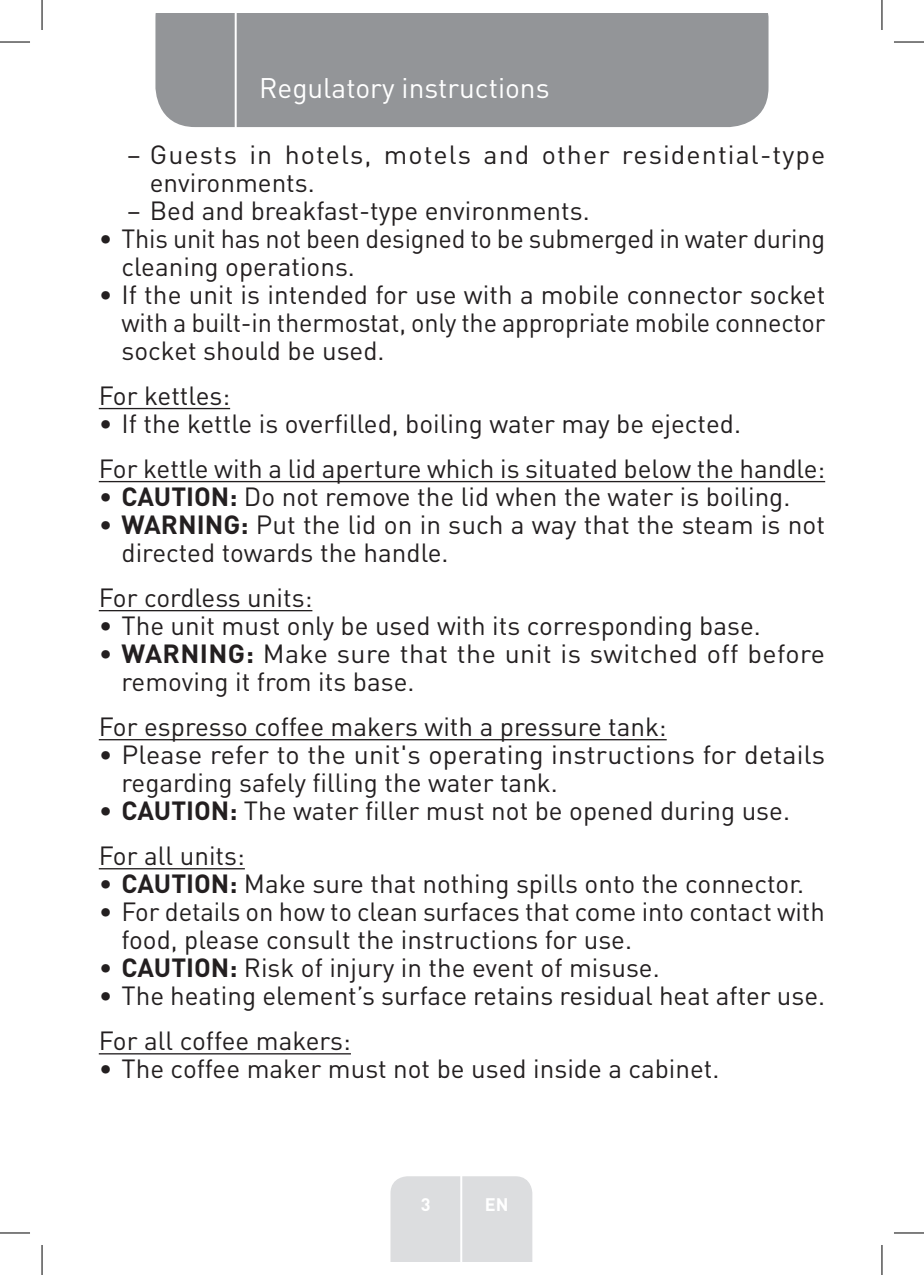
<style>
.page{position:relative;width:924px;height:1275px;background:#fff}
.page>*{position:absolute;margin:0;border:0;box-sizing:border-box;transform-origin:0 0}
.t1{font:28px "DIN Pro";color:#fff}
.Large_Text__3_2_mm{font:26px/28px "DIN Pro";color:#231f20}
.Large_Text__3_2_mm-2{font:26px/28px "DIN Pro";letter-spacing:.04em;color:#231f20}
.t2{font:700 18px "DIN Pro";color:#fff}
.s1{font-weight:700}
</style>
<div class="page">
<div style="left:155px;top:14px;width:613px;height:113px;background:#939598"></div>
<div style="left:390px;top:1176px;width:142px;height:85px;background:#dcdddf"></div>
<hr style="left:460px;top:1153px;width:2px;height:108px;background:#fff">
<hr style="left:234px;top:14px;width:2px;height:116px;background:#fff">
<hr style="left:99px;top:408px;width:131px;height:1px;background:#231f20">
<hr style="left:99px;top:481px;width:725px;height:1px;background:#231f20">
<hr style="left:99px;top:610px;width:213px;height:1px;background:#231f20">
<hr style="left:99px;top:739px;width:567px;height:1px;background:#231f20">
<hr style="left:99px;top:868px;width:146px;height:1px;background:#231f20">
<hr style="left:99px;top:1053px;width:252px;height:1px;background:#231f20">
<hr style="left:0;top:42px;width:30px;height:1px;background:#000">
<hr style="left:893px;top:42px;width:30px;height:1px;background:#000">
<hr style="left:0;top:1232px;width:30px;height:1px;background:#000">
<hr style="left:893px;top:1232px;width:30px;height:1px;background:#000">
<hr style="left:42px;top:0;width:1px;height:30px;background:#000">
<hr style="left:42px;top:1245px;width:1px;height:30px;background:#000">
<hr style="left:881px;top:0;width:1px;height:30px;background:#000">
<hr style="left:881px;top:1245px;width:1px;height:30px;background:#000">
<p class="t1" style="left:259px;top:69px;width:292px">Regulatory instructions</p>
<p class="Large_Text__3_2_mm-2" style="left:150px;top:139px;width:676px;text-indent:-23px">– Guests in hotels, motels and other residential-type environments.</p>
<p class="Large_Text__3_2_mm" style="left:127px;top:195px;width:464px">– Bed and breakfast-type environments.</p>
<p class="Large_Text__3_2_mm" style="left:121px;top:223px;width:705px;text-indent:-23px">• This unit has not been designed to be submerged in water during cleaning operations.</p>
<p class="Large_Text__3_2_mm" style="left:121px;top:279px;width:705px;text-align:justify;text-indent:-23px">• If the unit is intended for use with a mobile connector socket with a built-in thermostat, only the appropriate mobile connector socket should be used.</p>
<p class="Large_Text__3_2_mm" style="left:99px;top:380px;width:133px">For kettles:</p>
<p class="Large_Text__3_2_mm" style="left:99px;top:408px;width:643px">• If the kettle is overfilled, boiling water may be ejected.</p>
<p class="Large_Text__3_2_mm" style="left:99px;top:453px;width:727px">For kettle with a lid aperture which is situated below the handle:</p>
<p class="Large_Text__3_2_mm" style="left:99px;top:481px;width:692px">• <span class="s1">CAUTION:</span> Do not remove the lid when the water is boiling.</p>
<p class="Large_Text__3_2_mm" style="left:121px;top:509px;width:705px;text-indent:-23px">• <span class="s1">WARNING:</span> Put the lid on in such a way that the steam is not directed towards the handle.</p>
<p class="Large_Text__3_2_mm" style="left:99px;top:582px;width:215px">For cordless units:</p>
<p class="Large_Text__3_2_mm" style="left:99px;top:610px;width:663px">• The unit must only be used with its corresponding base.</p>
<p class="Large_Text__3_2_mm" style="left:121px;top:638px;width:704px;text-indent:-23px">• <span class="s1">WARNING:</span> Make sure that the unit is switched off before removing it from its base.</p>
<p class="Large_Text__3_2_mm" style="left:99px;top:711px;width:569px">For espresso coffee makers with a pressure tank:</p>
<p class="Large_Text__3_2_mm" style="left:121px;top:739px;width:704px;text-indent:-23px">• Please refer to the unit's operating instructions for details regarding safely filling the water tank.</p>
<p class="Large_Text__3_2_mm" style="left:99px;top:795px;width:692px">• <span class="s1">CAUTION:</span> The water filler must not be opened during use.</p>
<p class="Large_Text__3_2_mm" style="left:99px;top:840px;width:147px">For all units:</p>
<p class="Large_Text__3_2_mm" style="left:99px;top:868px;width:706px">• <span class="s1">CAUTION:</span> Make sure that nothing spills onto the connector.</p>
<p class="Large_Text__3_2_mm" style="left:121px;top:896px;width:704px;text-indent:-23px">• For details on how to clean surfaces that come into contact with food, please consult the instructions for use.</p>
<p class="Large_Text__3_2_mm" style="left:99px;top:952px;width:562px">• <span class="s1">CAUTION:</span> Risk of injury in the event of misuse.</p>
<p class="Large_Text__3_2_mm" style="left:99px;top:980px;width:727px">• The heating element’s surface retains residual heat after use.</p>
<p class="Large_Text__3_2_mm" style="left:99px;top:1026px;width:253px">For all coffee makers:</p>
<p class="Large_Text__3_2_mm" style="left:99px;top:1054px;width:622px">• The coffee maker must not be used inside a cabinet.</p>
<p class="t2" style="left:420px;top:1189px;width:11px">3</p>
<p class="t2" style="left:484px;top:1189px;width:25px">EN</p>
</div>
